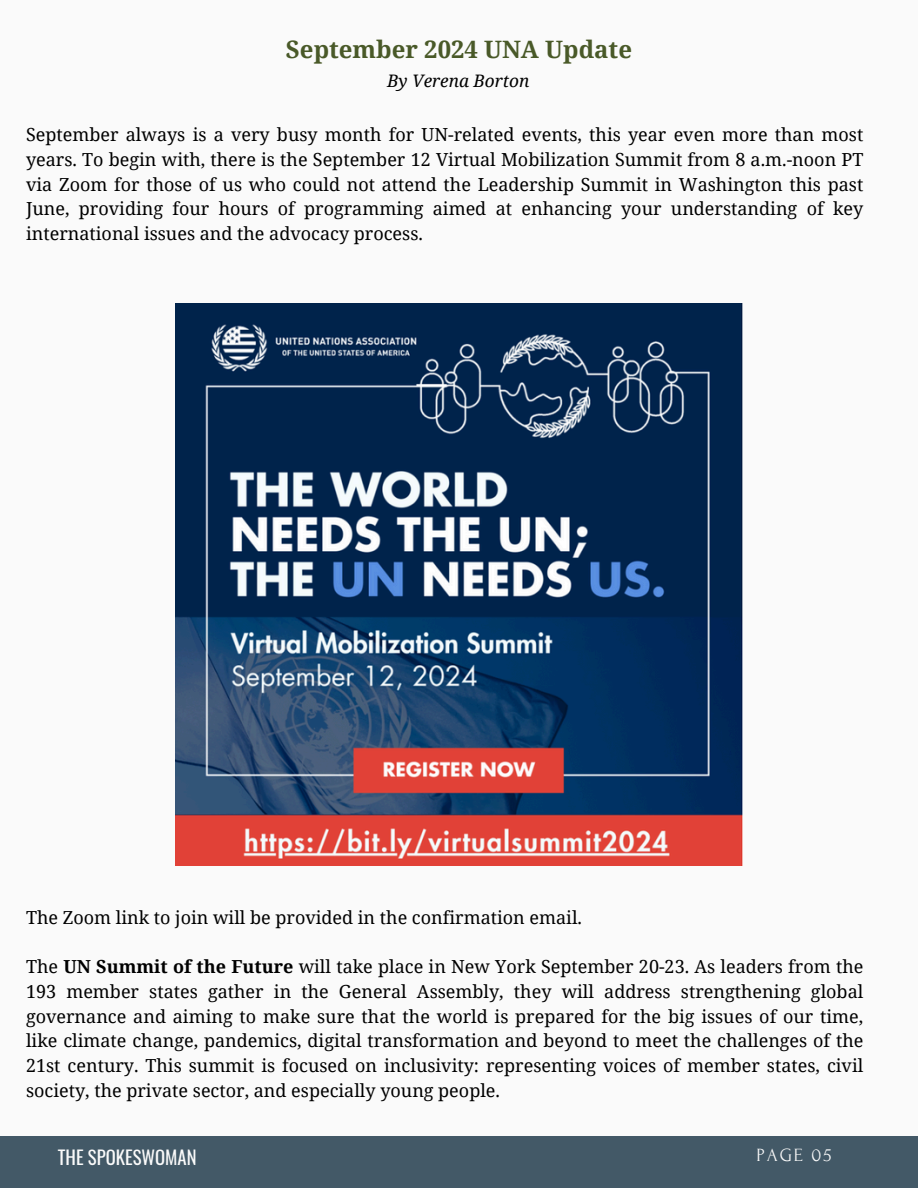
<style>
.page{position:relative;width:918px;height:1188px;background:#fafafa}
.page>*{position:absolute;margin:0;border:0;box-sizing:border-box;transform-origin:0 0}
.t1{font:700 24px "Noto Serif";color:#495928}
.t2{font:18.75px "Oswald";color:#fafafa}
.t3{font:18.6px "Forum";letter-spacing:.1em;color:#fafafa}
.t4{font:18px/24.8px "Noto Serif";color:#000;text-align:justify}
.t5{font:italic 17.25px "Noto Serif";color:#000}
.s1{font-weight:700}
</style>
<div class="page">
<div style="left:0;top:1137px;width:918px;height:51px;background:#435967"></div>
<img style="left:175px;top:304px;width:567px;height:561px">
<p class="t1" style="left:286px;top:32px;width:348px">September 2024 UNA Update</p>
<h3 class="t5" style="left:387px;top:68px;width:144px">By Verena Borton</h3>
<h3 class="t4" style="left:26px;top:122px;width:839px">September always is a very busy month for UN-related events, this year even more than most years. To begin with, there is the September 12 Virtual Mobilization Summit from 8 a.m.-noon PT via Zoom for those of us who could not attend the Leadership Summit in Washington this past June, providing four hours of programming aimed at enhancing your understanding of key international issues and the advocacy process.</h3>
<h2 class="t4" style="left:26px;top:904px;width:558px">The Zoom link to join will be provided in the confirmation email.</h2>
<h2 class="t4" style="left:26px;top:954px;width:839px">The <span class="s1">UN Summit of the Future</span> will take place in New York September 20-23. As leaders from the 193 member states gather in the General Assembly, they will address strengthening global governance and aiming to make sure that the world is prepared for the big issues of our time, like climate change, pandemics, digital transformation and beyond to meet the challenges of the 21st century. This summit is focused on inclusivity: representing voices of member states, civil society, the private sector, and especially young people.</h2>
<p class="t2" style="left:58px;top:1143px;width:140px">THE SPOKESWOMAN</p>
<h3 class="t3" style="left:757px;top:1145px;width:76px">PAGE 05</h3>
</div>
